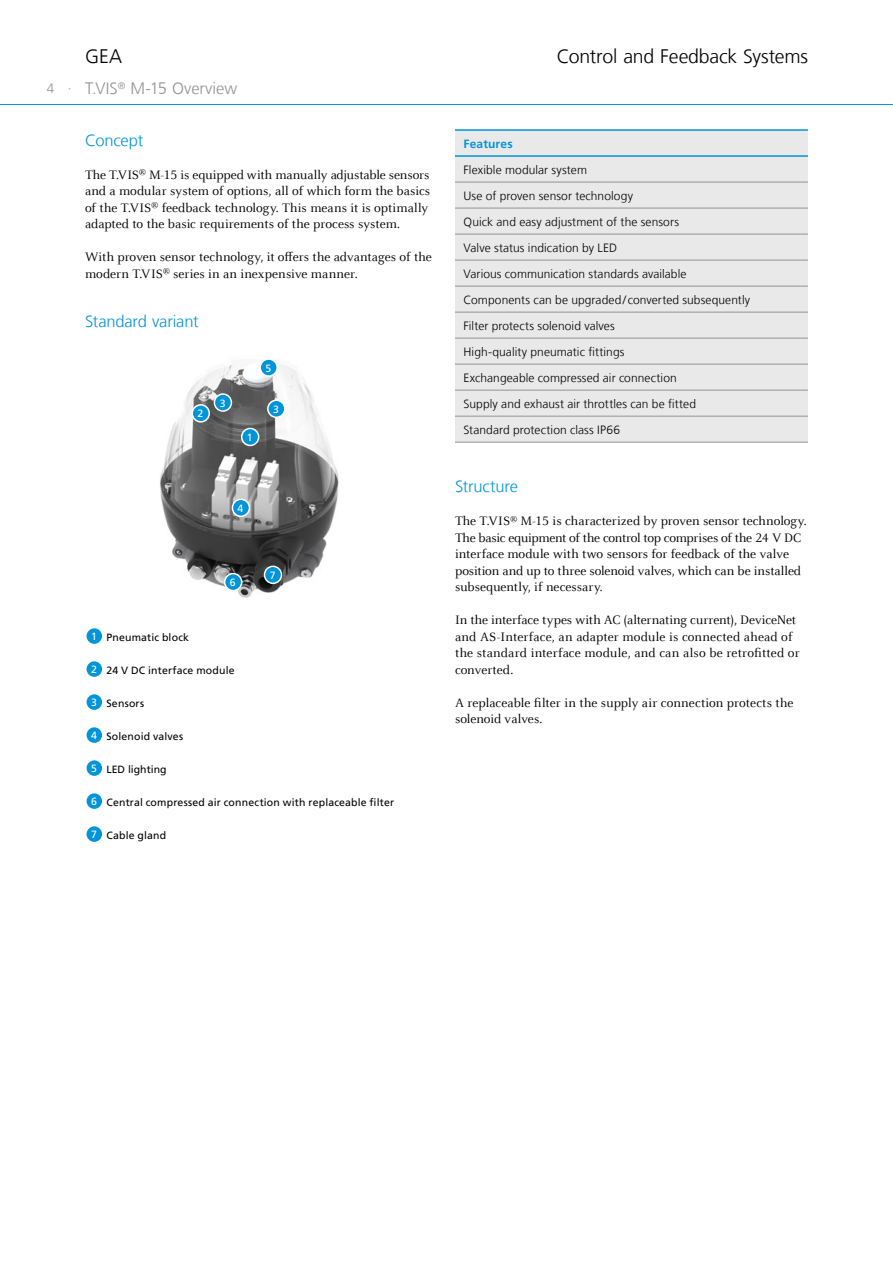
<style>
.page{position:relative;width:893px;height:1263px;background:#fff}
.page>*{position:absolute;margin:0;border:0;box-sizing:border-box;transform-origin:0 0}
.t1{font:300 19.5px "Frutiger LT Com";letter-spacing:-.01em;color:#000}
.t2{font:300 16.5px "Frutiger LT Com";letter-spacing:-.01em;color:#0095d8}
.t3{font:300 16.5px "Frutiger LT Com";color:#929395}
.t4{font:13.5px/16.5px "Celeste Offc Pro";color:#000}
.t5{font:300 12px/26px "Frutiger LT Com";letter-spacing:.01em;color:#000}
.t6{font:700 12px "Frutiger LT Com";letter-spacing:.015em;color:#0095d8}
.t7{font:10.5px "Frutiger LT Com";letter-spacing:.015em;color:#000}
.t8{font:10.5px "Frutiger LT Com";color:#fff}
.s1{font-size:13.5px}
</style>
<div class="page">
<hr style="left:0;top:104px;width:893px;height:1px;background:#0095d8">
<img style="left:160px;top:363px;width:179px;height:235px">
<div style="left:242px;top:428px;width:17px;height:17px;background:#0095d8;border-radius:50%"></div>
<div style="left:241px;top:428px;width:18px;height:18px;border:2px solid #fff;border-radius:50%"></div>
<div style="left:225px;top:574px;width:17px;height:17px;background:#0095d8;border-radius:50%"></div>
<div style="left:224px;top:573px;width:18px;height:18px;border:2px solid #fff;border-radius:50%"></div>
<div style="left:264px;top:566px;width:17px;height:17px;background:#0095d8;border-radius:50%"></div>
<div style="left:264px;top:566px;width:18px;height:18px;border:2px solid #fff;border-radius:50%"></div>
<div style="left:232px;top:499px;width:17px;height:17px;background:#0095d8;border-radius:50%"></div>
<div style="left:232px;top:499px;width:18px;height:18px;border:2px solid #fff;border-radius:50%"></div>
<div style="left:192px;top:405px;width:17px;height:17px;background:#0095d8;border-radius:50%"></div>
<div style="left:192px;top:404px;width:18px;height:19px;border:2px solid #fff;border-radius:50%"></div>
<div style="left:268px;top:400px;width:17px;height:17px;background:#0095d8;border-radius:50%"></div>
<div style="left:267px;top:399px;width:19px;height:19px;border:2px solid #fff;border-radius:50%"></div>
<div style="left:214px;top:394px;width:17px;height:17px;background:#0095d8;border-radius:50%"></div>
<div style="left:214px;top:393px;width:18px;height:19px;border:2px solid #fff;border-radius:50%"></div>
<div style="left:260px;top:359px;width:17px;height:17px;background:#0095d8;border-radius:50%"></div>
<div style="left:259px;top:358px;width:19px;height:19px;border:2px solid #fff;border-radius:50%"></div>
<div style="left:86px;top:628px;width:17px;height:17px;background:#0095d8;border-radius:50%"></div>
<div style="left:85px;top:627px;width:19px;height:18px;border:2px solid #fff;border-radius:50%"></div>
<div style="left:86px;top:661px;width:17px;height:17px;background:#0095d8;border-radius:50%"></div>
<div style="left:85px;top:660px;width:19px;height:18px;border:2px solid #fff;border-radius:50%"></div>
<div style="left:86px;top:694px;width:17px;height:17px;background:#0095d8;border-radius:50%"></div>
<div style="left:85px;top:693px;width:19px;height:18px;border:2px solid #fff;border-radius:50%"></div>
<div style="left:86px;top:727px;width:17px;height:17px;background:#0095d8;border-radius:50%"></div>
<div style="left:85px;top:726px;width:19px;height:18px;border:2px solid #fff;border-radius:50%"></div>
<div style="left:86px;top:760px;width:17px;height:17px;background:#0095d8;border-radius:50%"></div>
<div style="left:85px;top:759px;width:19px;height:18px;border:2px solid #fff;border-radius:50%"></div>
<div style="left:86px;top:793px;width:17px;height:17px;background:#0095d8;border-radius:50%"></div>
<div style="left:85px;top:792px;width:19px;height:18px;border:2px solid #fff;border-radius:50%"></div>
<div style="left:86px;top:826px;width:17px;height:17px;background:#0095d8;border-radius:50%"></div>
<div style="left:85px;top:825px;width:19px;height:18px;border:2px solid #fff;border-radius:50%"></div>
<div style="left:455px;top:131px;width:353px;height:311px;background:#e9e9ea"></div>
<hr style="left:455px;top:155px;width:353px;height:2px;background:#0095d8">
<hr style="left:455px;top:129px;width:353px;height:2px;background:#0095d8">
<hr style="left:455px;top:182px;width:353px;height:1px;background:#929395">
<hr style="left:455px;top:208px;width:353px;height:1px;background:#929395">
<hr style="left:455px;top:234px;width:353px;height:1px;background:#929395">
<hr style="left:455px;top:260px;width:353px;height:1px;background:#929395">
<hr style="left:455px;top:286px;width:353px;height:1px;background:#929395">
<hr style="left:455px;top:312px;width:353px;height:1px;background:#929395">
<hr style="left:455px;top:338px;width:353px;height:1px;background:#929395">
<hr style="left:455px;top:364px;width:353px;height:1px;background:#929395">
<hr style="left:455px;top:390px;width:353px;height:1px;background:#929395">
<hr style="left:455px;top:416px;width:353px;height:1px;background:#929395">
<hr style="left:455px;top:442px;width:353px;height:1px;background:#929395">
<h1 class="t1" style="left:85px;top:45px;width:38px">GEA</h1>
<h1 class="t1" style="left:557px;top:45px;width:253px">Control and Feedback Systems</h1>
<p class="t3" style="left:47px;top:79px;width:192px"><span class="s1">4 ·</span> T.VIS<sup>®</sup> M-15 Overview</p>
<p class="t2" style="left:85px;top:130px;width:60px">Concept</p>
<p class="t4" style="left:85px;top:166px;width:347px">The T.VIS<sup>®</sup> M-15 is equipped with manually adjustable sensors and a modular system of options, all of which form the basics of the T.VIS<sup>®</sup> feedback technology. This means it is optimally adapted to the basic requirements of the process system.</p>
<p class="t4" style="left:85px;top:249px;width:348px">With proven sensor technology, it offers the advantages of the modern T.VIS<sup>®</sup> series in an inexpensive manner.</p>
<p class="t2" style="left:85px;top:312px;width:115px">Standard variant</p>
<p class="t8" style="left:197px;top:407px;width:7px">2</p>
<p class="t8" style="left:220px;top:397px;width:7px">3</p>
<p class="t8" style="left:247px;top:431px;width:7px">1</p>
<p class="t8" style="left:265px;top:362px;width:7px">5</p>
<p class="t8" style="left:273px;top:403px;width:7px">3</p>
<p class="t8" style="left:238px;top:502px;width:7px">4</p>
<p class="t8" style="left:230px;top:576px;width:7px">6</p>
<p class="t8" style="left:270px;top:569px;width:7px">7</p>
<p class="t8" style="left:91px;top:630px;width:7px">1</p>
<p class="t7" style="left:106px;top:631px;width:84px">Pneumatic block</p>
<p class="t8" style="left:91px;top:663px;width:7px">2</p>
<p class="t7" style="left:106px;top:664px;width:130px">24 V DC interface module</p>
<p class="t8" style="left:91px;top:696px;width:7px">3</p>
<p class="t7" style="left:106px;top:697px;width:39px">Sensors</p>
<p class="t8" style="left:91px;top:729px;width:7px">4</p>
<p class="t7" style="left:106px;top:730px;width:78px">Solenoid valves</p>
<p class="t8" style="left:91px;top:762px;width:7px">5</p>
<p class="t7" style="left:106px;top:763px;width:62px">LED lighting</p>
<p class="t8" style="left:91px;top:795px;width:7px">6</p>
<p class="t7" style="left:106px;top:796px;width:289px">Central compressed air connection with replaceable filter</p>
<p class="t8" style="left:91px;top:828px;width:7px">7</p>
<p class="t7" style="left:106px;top:829px;width:61px">Cable gland</p>
<p class="t6" style="left:463px;top:136px;width:51px">Features</p>
<p class="t5" style="left:463px;top:156px;width:288px">Flexible modular system<br>Use of proven sensor technology<br>Quick and easy adjustment of the sensors<br>Valve status indication by LED<br>Various communication standards available Components can be upgraded / converted subsequently Filter protects solenoid valves<br>High-quality pneumatic fittings<br>Exchangeable compressed air connection<br>Supply and exhaust air throttles can be fitted<br>Standard protection class IP66</p>
<p class="t2" style="left:455px;top:477px;width:65px">Structure</p>
<p class="t4" style="left:455px;top:513px;width:353px">The T.VIS<sup>®</sup> M-15 is characterized by proven sensor technology.<br>The basic equipment of the control top comprises of the 24 V DC interface module with two sensors for feedback of the valve position and up to three solenoid valves, which can be installed subsequently, if necessary.</p>
<p class="t4" style="left:455px;top:612px;width:346px">In the interface types with AC (alternating current), DeviceNet and AS-Interface, an adapter module is connected ahead of the standard interface module, and can also be retrofitted or converted.</p>
<p class="t4" style="left:455px;top:694px;width:340px">A replaceable filter in the supply air connection protects the solenoid valves.</p>
</div>
